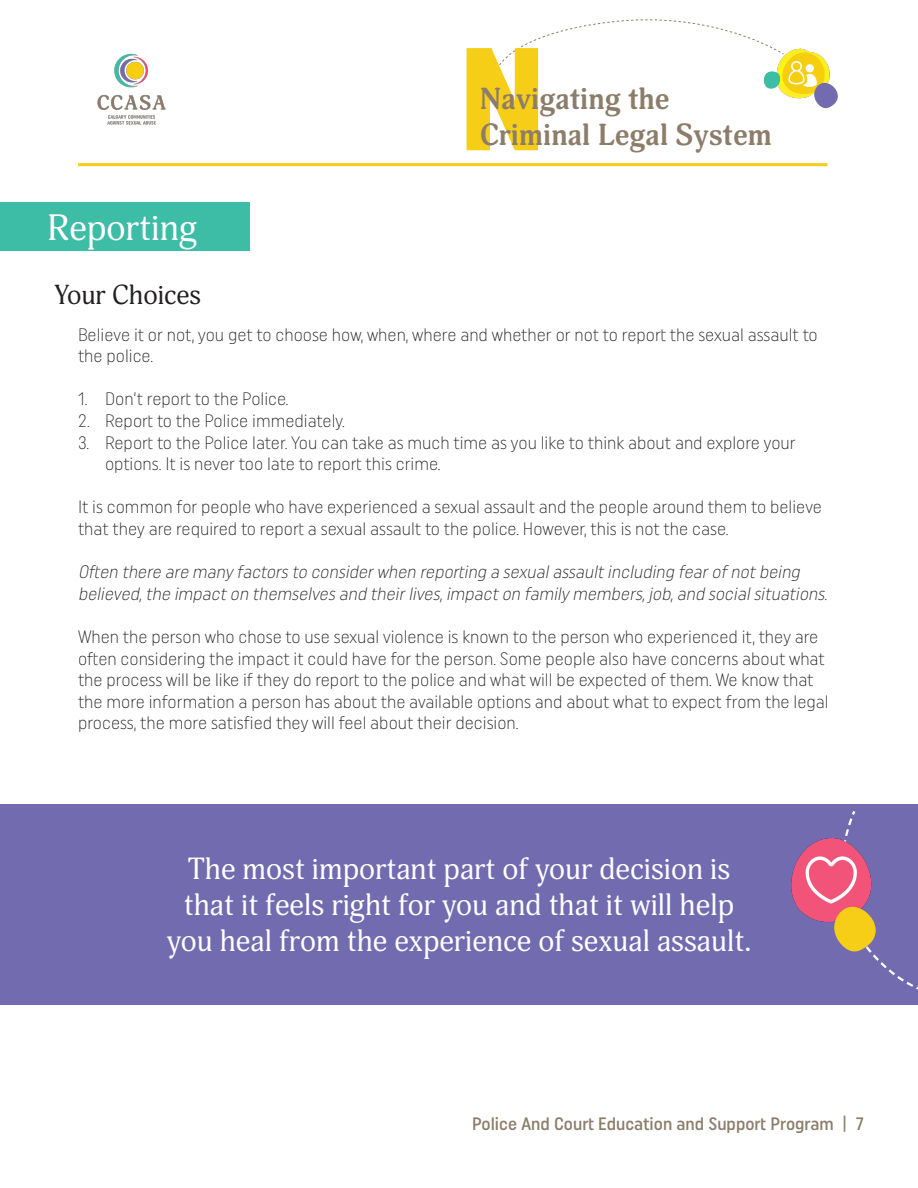
<style>
.page{position:relative;width:918px;height:1188px;background:#fff}
.page>*{position:absolute;margin:0;border:0;box-sizing:border-box;transform-origin:0 0}
.t1{font:900 condensed 145.95px "Uniform";color:#f6ce17}
.Header_1{font:36px "Adonis";color:#fff}
.t2{font:700 30.15px/36.2px "Adonis";color:#8c7d6b}
.t3{font:30px/36px "Adonis";color:#fff;text-align:center}
.Header_1-2{font:27px "Adonis";color:#231f20}
.t4{font:300 condensed 18px/21.6px "Uniform";color:#231f20}
.t5{font:italic 300 condensed 18px/21.6px "Uniform";color:#231f20}
.t6{font:500 condensed 18px "Uniform";color:#8c7d6b}
</style>
<div class="page">
<img style="left:779px;top:48px;width:51px;height:51px">
<img style="left:97px;top:53px;width:69px;height:72px">
<svg style="left:497px;top:19px;width:287px;height:70px"></svg>
<svg style="left:814px;top:82px;width:24px;height:27px"></svg>
<hr style="left:78px;top:163px;width:750px;height:3px;background:#f6ce17">
<div style="left:0;top:804px;width:918px;height:201px;background:#736bb0"></div>
<div style="left:0;top:203px;width:249px;height:48px;background:#3dbca6"></div>
<img style="left:791px;top:838px;width:37px;height:84px">
<svg style="left:828px;top:811px;width:90px;height:179px"></svg>
<p class="Header_1" style="left:47px;top:207px;width:152px">Reporting</p>
<h1 class="t1" style="left:459px;top:12px;width:88px">N</h1>
<h3 class="t2" style="left:480px;top:82px;width:294px">Navigating the<br>Criminal Legal System</h3>
<p class="Header_1-2" style="left:54px;top:279px;width:149px">Your Choices</p>
<p class="t4" style="left:78px;top:323px;width:741px">Believe it or not, you get to choose how, when, where and whether or not to report the sexual assault to the police.</p>
<p class="t4" style="left:78px;top:388px;width:212px">1. Don’t report to the Police.</p>
<p class="t4" style="left:78px;top:409px;width:268px">2. Report to the Police immediately.</p>
<p class="t4" style="left:105px;top:431px;width:692px;text-indent:-27px">3. Report to the Police later. You can take as much time as you like to think about and explore your options. It is never too late to report this crime.</p>
<p class="t4" style="left:78px;top:496px;width:746px">It is common for people who have experienced a sexual assault and the people around them to believe that they are required to report a sexual assault to the police. However, this is not the case.</p>
<p class="t5" style="left:78px;top:561px;width:754px">Often there are many factors to considerwhen reporting a sexualassaultincluding fearofnotbeing believed,the impacton themselves and theirlives,impacton family members,job,and socialsituations.</p>
<p class="t4" style="left:78px;top:625px;width:752px">When the person who chose to use sexual violence is known to the person who experienced it, they are often considering the impact it could have for the person. Some people also have concerns about what the process will be like if they do report to the police and what will be expected of them. We know that the more information a person has about the available options and about what to expect from the legal process, the more satisfied they will feel about their decision.</p>
<p class="t3" style="left:167px;top:852px;width:586px">The most important part of your decision is that it feels right for you and that it will help you heal from the experience of sexual assault.</p>
<p class="t6" style="left:472px;top:1113px;width:393px">Police And Court Education and Support Program | 7</p>
</div>
